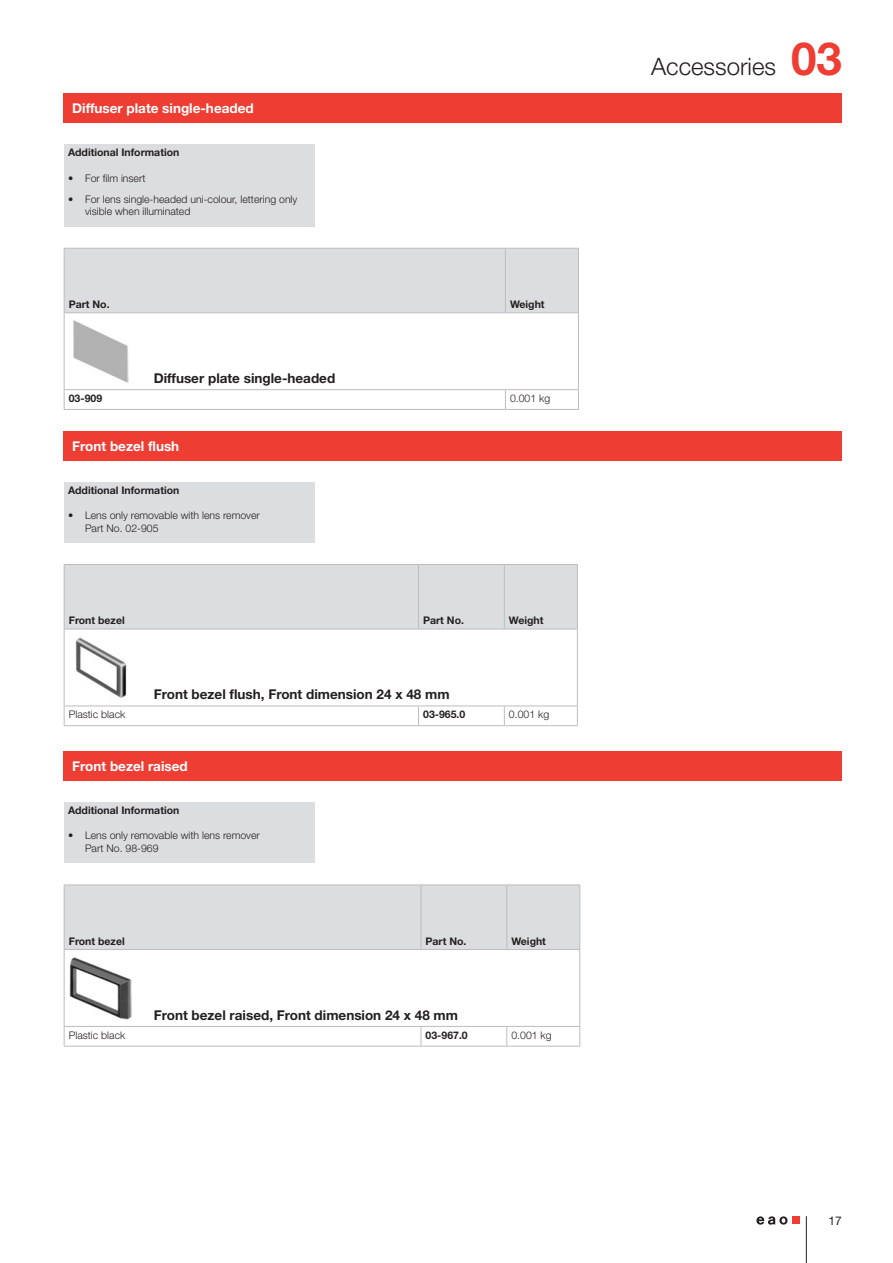
<style>
.page{position:relative;width:893px;height:1263px;background:#fff}
.page>*{position:absolute;margin:0;border:0;box-sizing:border-box;transform-origin:0 0}
.t1{font:700 45.75px "Helvetica Neue LT Pro";color:#ee3e34}
.t2{font:300 24px "Helvetica Neue LT Pro";color:#231f20}
.t3{font:700 13.5px "Helvetica Neue LT Pro";color:#231f20}
.t4{font:700 13.5px "Helvetica Neue LT Pro";color:#fff}
.t5{font:12px "Helvetica Neue LT Pro";color:#231f20}
.t6{font:300 10.5px/12.6px "Helvetica Neue LT Pro";color:#231f20}
.t7{font:700 10.5px "Helvetica Neue LT Pro";color:#231f20}
</style>
<div class="page">
<hr style="left:806px;top:1216px;width:1px;height:47px;background:#231f20">
<div style="left:792px;top:1216px;width:8px;height:8px;background:#ee3e34"></div>
<svg style="left:756px;top:1216px;width:31px;height:8px"></svg>
<div style="left:64px;top:94px;width:778px;height:29px;background:#ee3e34"></div>
<div style="left:64px;top:145px;width:251px;height:82px;background:#dcdddf"></div>
<div style="left:65px;top:249px;width:513px;height:63px;background:#dcdddf"></div>
<hr style="left:64px;top:249px;width:1px;height:63px;background:#bcbdc0">
<hr style="left:505px;top:249px;width:1px;height:63px;background:#bcbdc0">
<hr style="left:578px;top:249px;width:1px;height:63px;background:#bcbdc0">
<hr style="left:64px;top:313px;width:1px;height:76px;background:#bcbdc0">
<hr style="left:578px;top:313px;width:1px;height:76px;background:#bcbdc0">
<svg style="left:64px;top:390px;width:1px;height:19px"></svg>
<svg style="left:505px;top:390px;width:1px;height:19px"></svg>
<svg style="left:578px;top:390px;width:1px;height:19px"></svg>
<hr style="left:64px;top:248px;width:441px;height:1px;background:#bcbdc0">
<hr style="left:505px;top:248px;width:74px;height:1px;background:#bcbdc0">
<hr style="left:64px;top:312px;width:441px;height:1px;background:#bcbdc0">
<hr style="left:505px;top:312px;width:74px;height:1px;background:#bcbdc0">
<hr style="left:64px;top:389px;width:441px;height:1px;background:#bcbdc0">
<hr style="left:505px;top:389px;width:74px;height:1px;background:#bcbdc0">
<hr style="left:64px;top:409px;width:441px;height:1px;background:#bcbdc0">
<hr style="left:505px;top:409px;width:74px;height:1px;background:#bcbdc0">
<img style="left:73px;top:320px;width:56px;height:63px">
<div style="left:64px;top:431px;width:778px;height:30px;background:#ee3e34"></div>
<div style="left:64px;top:482px;width:251px;height:61px;background:#dcdddf"></div>
<div style="left:65px;top:565px;width:512px;height:64px;background:#dcdddf"></div>
<hr style="left:64px;top:565px;width:1px;height:64px;background:#bcbdc0">
<hr style="left:418px;top:565px;width:1px;height:64px;background:#bcbdc0">
<hr style="left:504px;top:565px;width:1px;height:64px;background:#bcbdc0">
<hr style="left:577px;top:565px;width:1px;height:64px;background:#bcbdc0">
<hr style="left:64px;top:629px;width:1px;height:76px;background:#bcbdc0">
<hr style="left:577px;top:629px;width:1px;height:76px;background:#bcbdc0">
<svg style="left:64px;top:706px;width:1px;height:19px"></svg>
<svg style="left:418px;top:706px;width:1px;height:19px"></svg>
<svg style="left:504px;top:706px;width:1px;height:19px"></svg>
<svg style="left:577px;top:706px;width:1px;height:19px"></svg>
<hr style="left:64px;top:564px;width:355px;height:1px;background:#bcbdc0">
<hr style="left:419px;top:564px;width:85px;height:1px;background:#bcbdc0">
<hr style="left:504px;top:564px;width:74px;height:1px;background:#bcbdc0">
<hr style="left:64px;top:629px;width:355px;height:1px;background:#bcbdc0">
<hr style="left:419px;top:629px;width:85px;height:1px;background:#bcbdc0">
<hr style="left:504px;top:629px;width:74px;height:1px;background:#bcbdc0">
<hr style="left:64px;top:705px;width:355px;height:1px;background:#bcbdc0">
<hr style="left:419px;top:705px;width:85px;height:1px;background:#bcbdc0">
<hr style="left:504px;top:705px;width:74px;height:1px;background:#bcbdc0">
<hr style="left:64px;top:725px;width:355px;height:1px;background:#bcbdc0">
<hr style="left:419px;top:725px;width:85px;height:1px;background:#bcbdc0">
<hr style="left:504px;top:725px;width:74px;height:1px;background:#bcbdc0">
<img style="left:75px;top:638px;width:52px;height:60px">
<div style="left:64px;top:751px;width:778px;height:30px;background:#ee3e34"></div>
<div style="left:64px;top:802px;width:251px;height:61px;background:#dcdddf"></div>
<div style="left:65px;top:885px;width:514px;height:64px;background:#dcdddf"></div>
<hr style="left:64px;top:885px;width:1px;height:64px;background:#bcbdc0">
<hr style="left:421px;top:885px;width:1px;height:64px;background:#bcbdc0">
<hr style="left:506px;top:885px;width:1px;height:64px;background:#bcbdc0">
<hr style="left:579px;top:885px;width:1px;height:64px;background:#bcbdc0">
<hr style="left:64px;top:950px;width:1px;height:76px;background:#bcbdc0">
<hr style="left:579px;top:950px;width:1px;height:76px;background:#bcbdc0">
<svg style="left:64px;top:1027px;width:1px;height:19px"></svg>
<svg style="left:421px;top:1027px;width:1px;height:19px"></svg>
<svg style="left:506px;top:1027px;width:1px;height:19px"></svg>
<svg style="left:579px;top:1027px;width:1px;height:19px"></svg>
<hr style="left:64px;top:884px;width:357px;height:1px;background:#bcbdc0">
<hr style="left:421px;top:884px;width:86px;height:1px;background:#bcbdc0">
<hr style="left:507px;top:884px;width:73px;height:1px;background:#bcbdc0">
<hr style="left:64px;top:949px;width:357px;height:1px;background:#bcbdc0">
<hr style="left:421px;top:949px;width:86px;height:1px;background:#bcbdc0">
<hr style="left:507px;top:949px;width:73px;height:1px;background:#bcbdc0">
<hr style="left:64px;top:1026px;width:357px;height:1px;background:#bcbdc0">
<hr style="left:421px;top:1026px;width:86px;height:1px;background:#bcbdc0">
<hr style="left:507px;top:1026px;width:73px;height:1px;background:#bcbdc0">
<hr style="left:64px;top:1046px;width:357px;height:1px;background:#bcbdc0">
<hr style="left:421px;top:1046px;width:86px;height:1px;background:#bcbdc0">
<hr style="left:507px;top:1046px;width:73px;height:1px;background:#bcbdc0">
<img style="left:69px;top:957px;width:63px;height:63px">
<p class="t4" style="left:72px;top:100px;width:183px">Diffuser plate single-headed</p>
<p class="t7" style="left:68px;top:146px;width:113px">Additional Information</p>
<p class="t6" style="left:68px;top:171px;width:79px">• For film insert</p>
<p class="t6" style="left:85px;top:192px;width:214px;text-indent:-17px">• For lens single-headed uni-colour, lettering only visible when illuminated</p>
<p class="t7" style="left:69px;top:298px;width:42px">Part No.</p>
<p class="t7" style="left:510px;top:298px;width:36px">Weight</p>
<p class="t3" style="left:154px;top:370px;width:183px">Diffuser plate single-headed</p>
<p class="t7" style="left:69px;top:391px;width:35px">03-909</p>
<p class="t6" style="left:510px;top:392px;width:42px">0.001 kg</p>
<p class="t4" style="left:72px;top:437px;width:109px">Front bezel flush</p>
<p class="t7" style="left:68px;top:483px;width:113px">Additional Information</p>
<p class="t6" style="left:85px;top:509px;width:176px;text-indent:-17px">• Lens only removable with lens remover<br>Part No. 02-905</p>
<p class="t7" style="left:69px;top:614px;width:58px">Front bezel</p>
<p class="t7" style="left:423px;top:614px;width:42px">Part No.</p>
<p class="t7" style="left:509px;top:614px;width:36px">Weight</p>
<p class="t3" style="left:154px;top:686px;width:297px">Front bezel flush, Front dimension 24 x 48 mm</p>
<p class="t6" style="left:69px;top:708px;width:58px">Plastic black</p>
<p class="t7" style="left:423px;top:708px;width:44px">03-965.0</p>
<p class="t6" style="left:509px;top:708px;width:42px">0.001 kg</p>
<p class="t4" style="left:72px;top:757px;width:117px">Front bezel raised</p>
<p class="t7" style="left:68px;top:803px;width:113px">Additional Information</p>
<p class="t6" style="left:85px;top:829px;width:176px;text-indent:-17px">• Lens only removable with lens remover<br>Part No. 98-969</p>
<p class="t7" style="left:69px;top:934px;width:58px">Front bezel</p>
<p class="t7" style="left:426px;top:934px;width:42px">Part No.</p>
<p class="t7" style="left:511px;top:934px;width:36px">Weight</p>
<p class="t3" style="left:154px;top:1006px;width:306px">Front bezel raised, Front dimension 24 x 48 mm</p>
<p class="t6" style="left:69px;top:1028px;width:58px">Plastic black</p>
<p class="t7" style="left:426px;top:1028px;width:44px">03-967.0</p>
<p class="t6" style="left:511px;top:1028px;width:42px">0.001 kg</p>
<h2 class="t2" style="left:651px;top:52px;width:126px">Accessories</h2>
<h1 class="t1" style="left:791px;top:30px;width:52px">03</h1>
<p class="t5" style="left:829px;top:1213px;width:15px">17</p>
</div>
